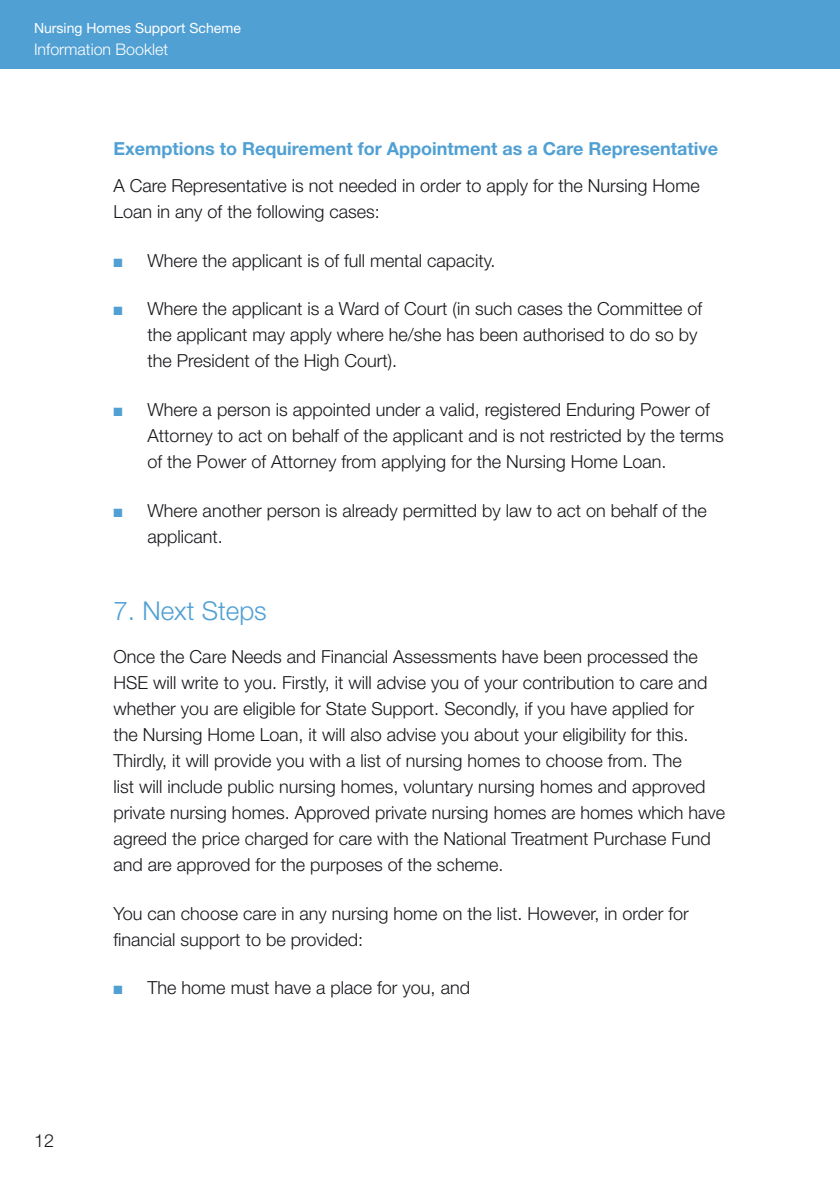
<style>
.page{position:relative;width:840px;height:1191px;background:#fff}
.page>*{position:absolute;margin:0;border:0;box-sizing:border-box;transform-origin:0 0}
.t1{font:300 26px "Helvetica Neue LT Std";color:#50a0d4}
.t2{font:300 18px/26px "Helvetica Neue LT Std";color:#1a171c}
.t3{font:700 18px "Helvetica Neue LT Std";color:#50a0d4}
.t4{font:300 16px "Helvetica Neue LT Std";color:#fff}
.t5{font:14px "Helvetica Neue LT Std";color:#fff}
.s1{color:#50a0d4}
</style>
<div class="page">
<div style="left:0;top:0;width:839px;height:68px;background:#50a0d4"></div>
<p class="t5" style="left:34px;top:19px;width:208px">Nursing Homes Support Scheme</p>
<p class="t4" style="left:34px;top:39px;width:135px">Information Booklet</p>
<p class="t3" style="left:113px;top:137px;width:605px">Exemptions to Requirement for Appointment as a Care Representative</p>
<p class="t2" style="left:113px;top:172px;width:587px">A Care Representative is not needed in order to apply for the Nursing Home<br>Loan in any of the following cases:</p>
<p class="t2" style="left:113px;top:247px;width:383px"><span class="s1">■</span> Where the applicant is of full mental capacity.</p>
<p class="t2" style="left:147px;top:296px;width:556px;text-indent:-34px"><span class="s1">■</span> Where the applicant is a Ward of Court (in such cases the Committee of the applicant may apply where he/she has been authorised to do so by the President of the High Court).</p>
<p class="t2" style="left:147px;top:396px;width:577px;text-indent:-34px"><span class="s1">■</span> Where a person is appointed under a valid, registered Enduring Power of<br>Attorney to act on behalf of the applicant and is not restricted by the terms of the Power of Attorney from applying for the Nursing Home Loan.</p>
<p class="t2" style="left:147px;top:497px;width:560px;text-indent:-34px"><span class="s1">■</span> Where another person is already permitted by law to act on behalf of the applicant.</p>
<p class="t2" style="left:34px;top:1127px;width:22px">12</p>
<h1 class="t1" style="left:113px;top:595px;width:155px">7. Next Steps</h1>
<p class="t2" style="left:113px;top:643px;width:613px">Once the Care Needs and Financial Assessments have been processed the HSE will write to you. Firstly, it will advise you of your contribution to care and whether you are eligible for State Support. Secondly, if you have applied for<br>the Nursing Home Loan, it will also advise you about your eligibility for this.<br>Thirdly, it will provide you with a list of nursing homes to choose from. The<br>list will include public nursing homes, voluntary nursing homes and approved private nursing homes. Approved private nursing homes are homes which have agreed the price charged for care with the National Treatment Purchase Fund and are approved for the purposes of the scheme.</p>
<p class="t2" style="left:113px;top:899px;width:576px">You can choose care in any nursing home on the list. However, in order for financial support to be provided:</p>
<p class="t2" style="left:113px;top:974px;width:358px"><span class="s1">■</span> The home must have a place for you, and</p>
</div>
